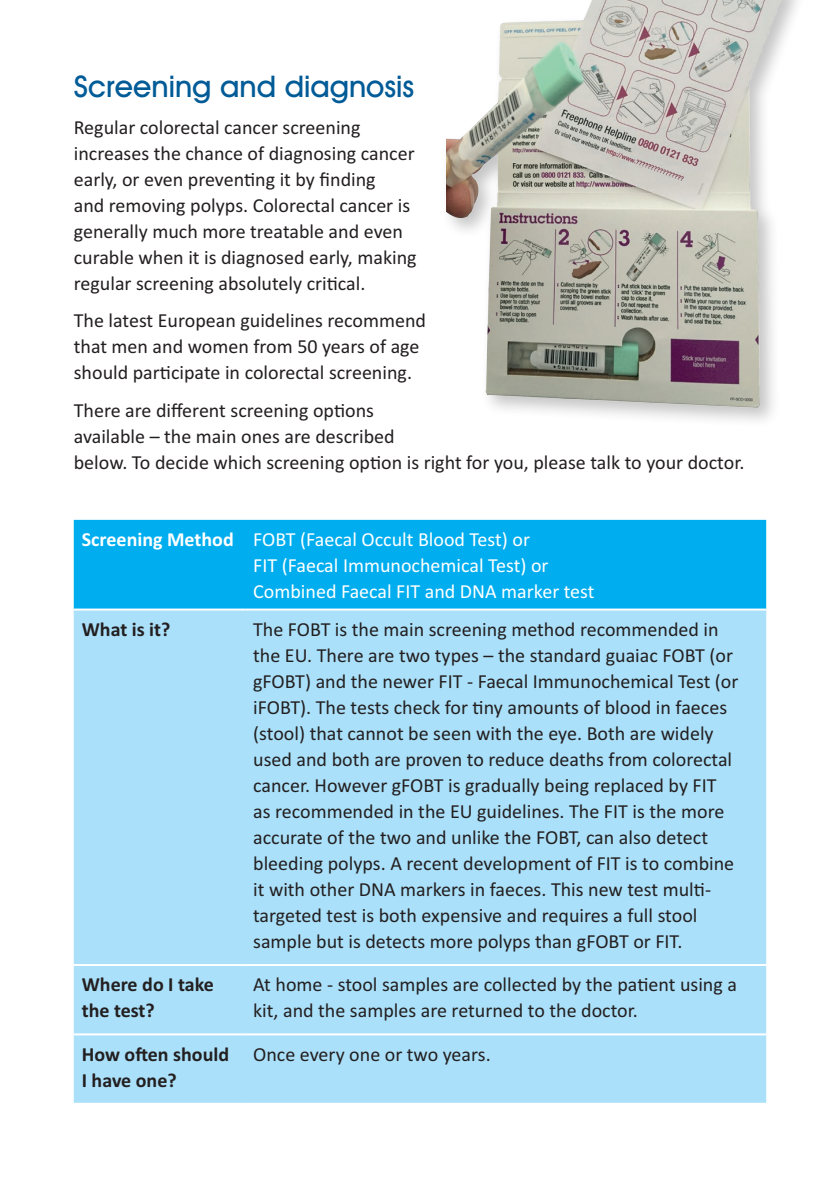
<style>
.page{position:relative;width:840px;height:1191px;background:#fff}
.page>*{position:absolute;margin:0;border:0;box-sizing:border-box;transform-origin:0 0}
.t1{font:500 30px "Avant Garde IT Cby BT";color:#005b97}
.t2{font:20px/26px "Calibri";color:#231f20}
.t3{font:20px/26px "Calibri";color:#fff}
.t4{font:700 20px/26px "Calibri";color:#231f20}
.s1{font-weight:700}
</style>
<div class="page">
<div style="left:74px;top:520px;width:691px;height:88px;background:#00aeef"></div>
<div style="left:74px;top:610px;width:691px;height:492px;background:#aae0f9"></div>
<hr style="left:74px;top:964px;width:171px;height:2px;background:#fff">
<hr style="left:245px;top:964px;width:520px;height:2px;background:#fff">
<hr style="left:74px;top:1033px;width:171px;height:2px;background:#fff">
<hr style="left:245px;top:1033px;width:520px;height:2px;background:#fff">
<div style="left:441px;top:0;width:365px;height:428px;background:#231f20;opacity:.26"></div>
<img style="left:446px;top:0;width:358px;height:409px">
<h1 class="t1" style="left:74px;top:68px;width:342px">Screening and diagnosis</h1>
<p class="t2" style="left:74px;top:113px;width:344px">Regular colorectal cancer screening increases the chance of diagnosing cancer early, or even preventing it by finding<br>and removing polyps. Colorectal cancer is generally much more treatable and even curable when it is diagnosed early, making regular screening absolutely critical.</p>
<p class="t2" style="left:74px;top:307px;width:353px">The latest European guidelines recommend that men and women from 50 years of age should participate in colorectal screening.</p>
<p class="t2" style="left:74px;top:396px;width:671px">There are different screening options<br>available – the main ones are described<br>below. To decide which screening option is right for you, please talk to your doctor.</p>
<p class="t3" style="left:253px;top:525px;width:343px;text-indent:-171px"><span class="s1">Screening Method</span> FOBT (Faecal Occult Blood Test) or<br>FIT (Faecal Immunochemical Test) or<br>Combined Faecal FIT and DNA marker test</p>
<p class="t4" style="left:82px;top:615px;width:90px">What is it?</p>
<p class="t2" style="left:253px;top:615px;width:486px">The FOBT is the main screening method recommended in the EU. There are two types – the standard guaiac FOBT (or gFOBT) and the newer FIT - Faecal Immunochemical Test (or iFOBT). The tests check for tiny amounts of blood in faeces (stool) that cannot be seen with the eye. Both are widely used and both are proven to reduce deaths from colorectal cancer. However gFOBT is gradually being replaced by FIT as recommended in the EU guidelines. The FIT is the more accurate of the two and unlike the FOBT, can also detect bleeding polyps. A recent development of FIT is to combine it with other DNA markers in faeces. This new test multi&shy;targeted test is both expensive and requires a full stool sample but is detects more polyps than gFOBT or FIT.</p>
<p class="t4" style="left:82px;top:970px;width:133px">Where do I take the test?</p>
<p class="t2" style="left:253px;top:970px;width:485px">At home - stool samples are collected by the patient using a kit, and the samples are returned to the doctor.</p>
<p class="t4" style="left:82px;top:1040px;width:149px">How often should<br>I have one?</p>
<p class="t2" style="left:253px;top:1040px;width:239px">Once every one or two years.</p>
</div>
